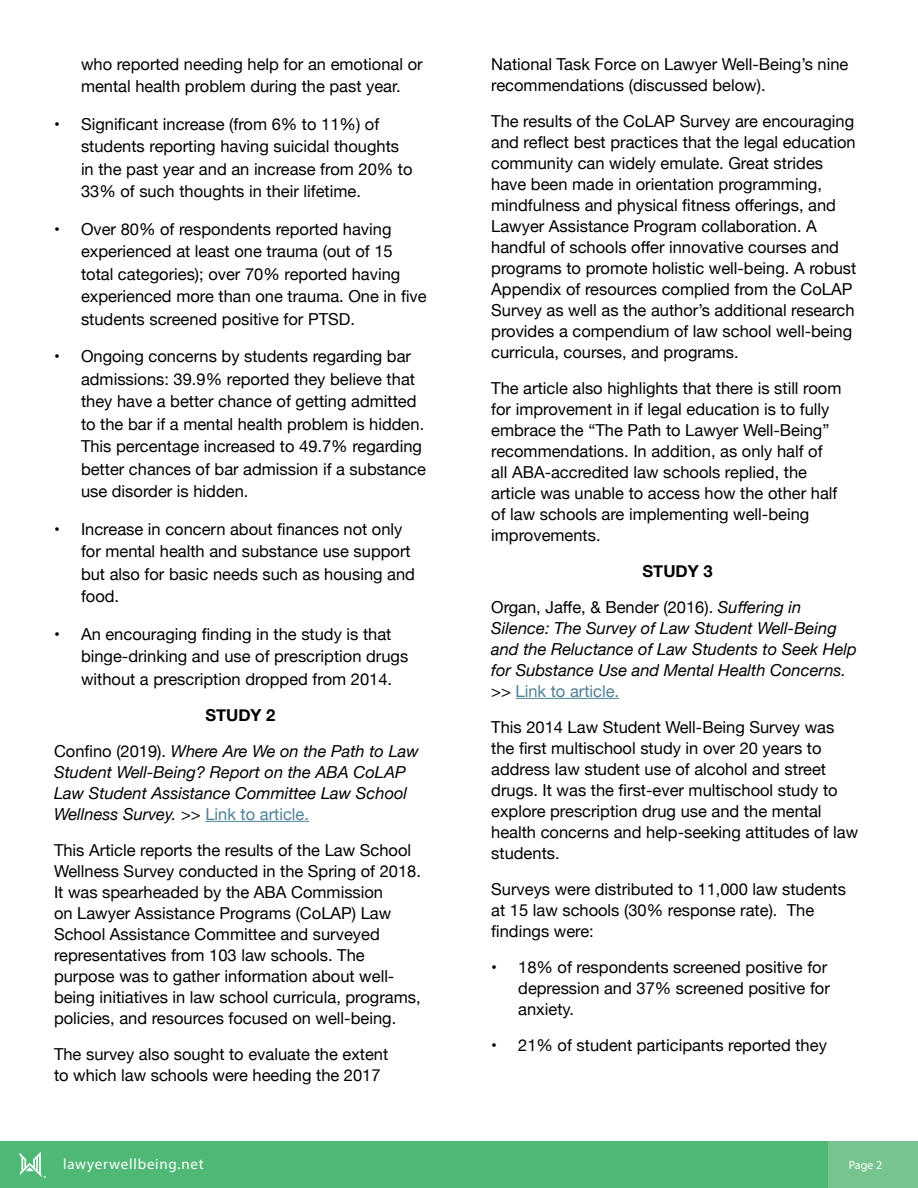
<style>
.page{position:relative;width:918px;height:1188px;background:#fff}
.page>*{position:absolute;margin:0;border:0;box-sizing:border-box;transform-origin:0 0}
.t1{font:16.5px/21px "Helvetica Neue";color:#000}
.t2{font:italic 16.5px/21px "Helvetica Neue";color:#000;text-align:center}
.t3{font:15px "Myriad Pro";letter-spacing:.05em;color:#fff}
.t4{font:12px "Myriad Pro";color:#fff}
.s1{font-weight:700;font-style:normal}
.s2{font-style:normal}
.s3{font-style:normal;color:#4f8196}
.s4{font-weight:700}
.s5{font-style:italic}
</style>
<div class="page">
<div style="left:0;top:1142px;width:918px;height:46px;background:#50b877"></div>
<div style="left:828px;top:1142px;width:90px;height:46px;background:#78c48f"></div>
<svg style="left:20px;top:1152px;width:26px;height:26px"></svg>
<hr style="left:205px;top:821px;width:104px;height:1px;background:#4f8196">
<hr style="left:516px;top:698px;width:103px;height:1px;background:#4f8196">
<p class="t1" style="left:81px;top:54px;width:343px;line-height:22.5px">who reported needing help for an emotional or mental health problem during the past year.</p>
<p class="t1" style="left:81px;top:114px;width:333px;line-height:22.5px;text-indent:-27px">• Significant increase (from 6% to 11%) of students reporting having suicidal thoughts in the past year and an increase from 20% to 33% of such thoughts in their lifetime.</p>
<p class="t1" style="left:81px;top:219px;width:347px;line-height:22.5px;text-indent:-27px">• Over 80% of respondents reported having experienced at least one trauma (out of 15 total categories); over 70% reported having experienced more than one trauma. One in five students screened positive for PTSD.</p>
<p class="t1" style="left:81px;top:346px;width:347px;line-height:22.5px;text-indent:-27px">• Ongoing concerns by students regarding bar admissions: 39.9% reported they believe that they have a better chance of getting admitted to the bar if a mental health problem is hidden.<br>This percentage increased to 49.7% regarding better chances of bar admission if a substance use disorder is hidden.</p>
<p class="t1" style="left:81px;top:519px;width:336px;line-height:22.5px;text-indent:-27px">• Increase in concern about finances not only for mental health and substance use support but also for basic needs such as housing and food.</p>
<p class="t1" style="left:81px;top:624px;width:329px;line-height:22.5px;text-indent:-27px">• An encouraging finding in the study is that binge-drinking and use of prescription drugs without a prescription dropped from 2014.</p>
<p class="t2" style="left:54px;top:698px;width:366px;line-height:36px"><span class="s1">STUDY 2<br></span><span class="s2">Confino (2019).</span> Where Are We on the Path to Law</p>
<p class="t2" style="left:54px;top:762px;width:355px;text-align:justify">Student Well-Being? Report on the ABA CoLAP Law Student Assistance Committee Law School Wellness Survey. <span class="s2">&gt;&gt;</span> <span class="s3">Link to article.</span></p>
<p class="t1" style="left:54px;top:840px;width:369px">This Article reports the results of the Law School Wellness Survey conducted in the Spring of 2018.<br>It was spearheaded by the ABA Commission<br>on Lawyer Assistance Programs (CoLAP) Law School Assistance Committee and surveyed representatives from 103 law schools. The purpose was to gather information about well&shy;being initiatives in law school curricula, programs, policies, and resources focused on well-being.</p>
<p class="t1" style="left:54px;top:1044px;width:336px">The survey also sought to evaluate the extent to which law schools were heeding the 2017</p>
<p class="t1" style="left:491px;top:54px;width:359px">National Task Force on Lawyer Well-Being’s nine recommendations (discussed below).</p>
<p class="t1" style="left:491px;top:111px;width:367px">The results of the CoLAP Survey are encouraging and reflect best practices that the legal education community can widely emulate. Great strides have been made in orientation programming, mindfulness and physical fitness offerings, and Lawyer Assistance Program collaboration. A handful of schools offer innovative courses and programs to promote holistic well-being. A robust Appendix of resources complied from the CoLAP Survey as well as the author’s additional research provides a compendium of law school well-being curricula, courses, and programs.</p>
<p class="t1" style="left:491px;top:378px;width:352px">The article also highlights that there is still room for improvement in if legal education is to fully embrace the “The Path to Lawyer Well-Being” recommendations. In addition, as only half of all ABA-accredited law schools replied, the article was unable to access how the other half of law schools are implementing well-being improvements.</p>
<p class="t1" style="left:491px;top:554px;width:312px;line-height:36px;text-indent:151px"><span class="s4">STUDY 3<br></span>Organ, Jaffe, &amp; Bender (2016). <span class="s5">Suffering in</span></p>
<p class="t2" style="left:491px;top:618px;width:367px;text-align:left">Silence: The Survey of Law Student Well-Being and the Reluctance of Law Students to Seek Help for Substance Use and Mental Health Concerns. <span class="s2">&gt;&gt;</span> <span class="s3">Link to article.</span></p>
<p class="t1" style="left:491px;top:717px;width:369px">This 2014 Law Student Well-Being Survey was the first multischool study in over 20 years to address law student use of alcohol and street drugs. It was the first-ever multischool study to explore prescription drug use and the mental health concerns and help-seeking attitudes of law students.</p>
<p class="t1" style="left:491px;top:879px;width:356px">Surveys were distributed to 11,000 law students at 15 law schools (30% response rate). The findings were:</p>
<p class="t1" style="left:518px;top:957px;width:313px;text-indent:-27px">• 18% of respondents screened positive for depression and 37% screened positive for anxiety.</p>
<p class="t1" style="left:491px;top:1035px;width:337px">• 21% of student participants reported they</p>
<p class="t3" style="left:63px;top:1155px;width:142px">lawyerwellbeing.net</p>
<p class="t4" style="left:849px;top:1158px;width:35px">Page 2</p>
</div>
